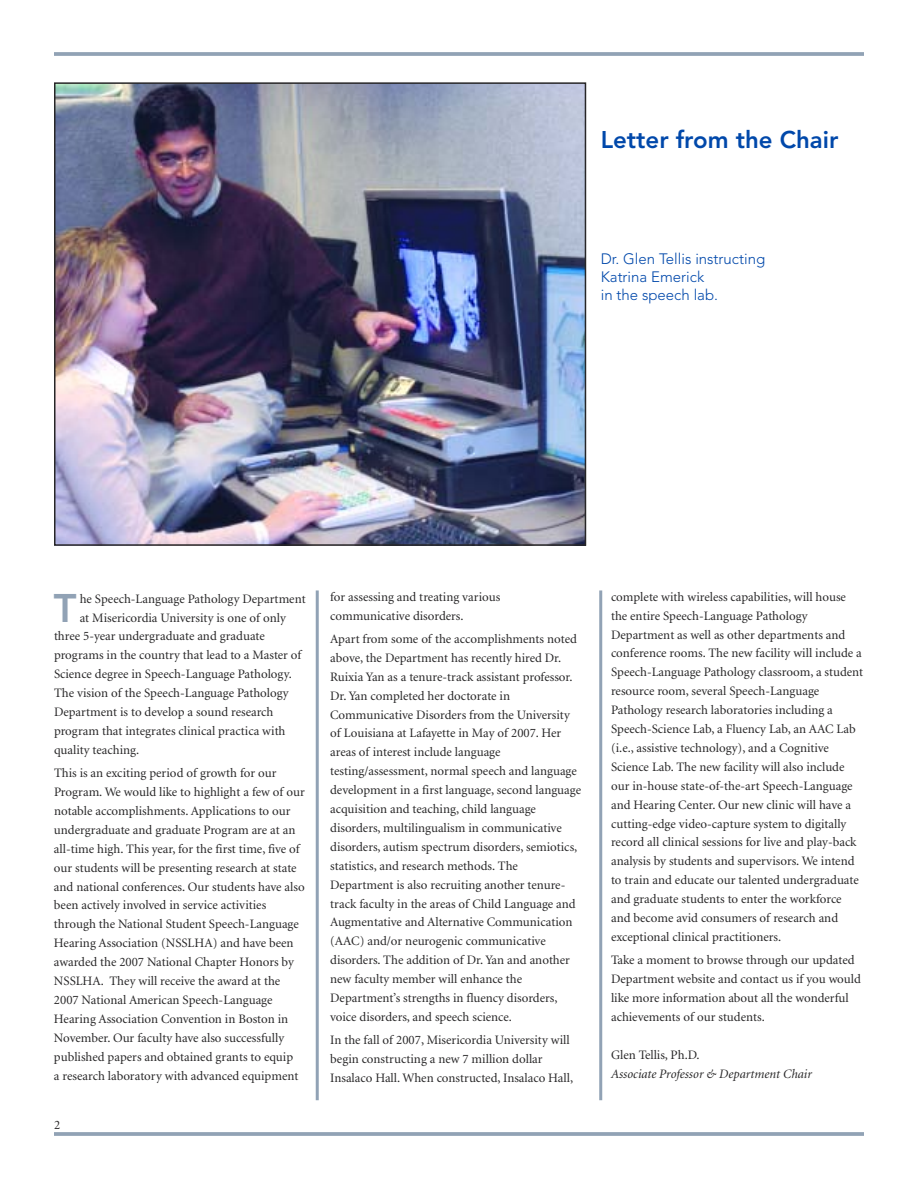
<style>
.page{position:relative;width:918px;height:1188px;background:#fff}
.page>*{position:absolute;margin:0;border:0;box-sizing:border-box;transform-origin:0 0}
.t1{font:800 39.6px "Avenir";color:#91a2b5}
.t2{font:800 24px "Avenir";color:#0048aa}
.t3{font:300 15px/18px "Avenir";color:#0048aa}
.t4{font:12.9px/18.9px "Minion";color:#272627}
.t5{font:italic 12.9px "Minion";color:#272627}
</style>
<div class="page">
<hr style="left:54px;top:52px;width:810px;height:4px;background:#97a7b9">
<hr style="left:54px;top:1132px;width:810px;height:4px;background:#97a7b9">
<hr style="left:316px;top:590px;width:3px;height:510px;background:#91a2b5">
<hr style="left:599px;top:590px;width:3px;height:510px;background:#91a2b5">
<img style="left:57px;top:85px;width:526px;height:458px">
<div style="left:54px;top:82px;width:532px;height:464px;border:2px solid #272627"></div>
<h2 class="t2" style="left:601px;top:130px;width:239px">Letter from the Chair</h2>
<p class="t3" style="left:601px;top:251px;width:166px">Dr. Glen Tellis instructing<br>Katrina Emerick<br>in the speech lab.</p>
<h1 class="t1" style="left:54px;top:592px;width:24px">T</h1>
<p class="t4" style="left:80px;top:590px;width:228px">he Speech-Language Pathology Department</p>
<p class="t4" style="left:80px;top:609px;width:208px">at Misericordia University is one of only</p>
<p class="t4" style="left:54px;top:628px;width:212px">three 5-year undergraduate and graduate</p>
<p class="t4" style="left:54px;top:647px;width:249px">programs in the country that lead to a Master of</p>
<p class="t4" style="left:54px;top:666px;width:239px">Science degree in Speech-Language Pathology.</p>
<p class="t4" style="left:54px;top:685px;width:236px">The vision of the Speech-Language Pathology</p>
<p class="t4" style="left:54px;top:704px;width:221px">Department is to develop a sound research</p>
<p class="t4" style="left:54px;top:722px;width:233px">program that integrates clinical practica with</p>
<p class="t4" style="left:54px;top:741px;width:87px">quality teaching.</p>
<p class="t4" style="left:54px;top:765px;width:252px">This is an exciting period of growth for our Program. We would like to highlight a few of our notable accomplishments. Applications to our undergraduate and graduate Program are at an all-time high. This year, for the first time, five of our students will be presenting research at state and national conferences. Our students have also been actively involved in service activities through the National Student Speech-Language Hearing Association (NSSLHA) and have been awarded the 2007 National Chapter Honors by NSSLHA. They will receive the award at the 2007 National American Speech-Language Hearing Association Convention in Boston in November. Our faculty have also successfully published papers and obtained grants to equip<br>a research laboratory with advanced equipment</p>
<p class="t4" style="left:54px;top:1117px;width:8px">2</p>
<p class="t4" style="left:330px;top:588px;width:172px">for assessing and treating various communicative disorders.</p>
<p class="t4" style="left:330px;top:630px;width:252px">Apart from some of the accomplishments noted above, the Department has recently hired Dr.<br>Ruixia Yan as a tenure-track assistant professor.<br>Dr. Yan completed her doctorate in Communicative Disorders from the University of Louisiana at Lafayette in May of 2007. Her areas of interest include language testing/assessment, normal speech and language development in a first language, second language acquisition and teaching, child language disorders, multilingualism in communicative disorders, autism spectrum disorders, semiotics, statistics, and research methods. The Department is also recruiting another tenure&shy;track faculty in the areas of Child Language and Augmentative and Alternative Communication (AAC) and/or neurogenic communicative disorders. The addition of Dr. Yan and another new faculty member will enhance the Department’s strengths in fluency disorders, voice disorders, and speech science.</p>
<p class="t4" style="left:330px;top:1032px;width:245px">In the fall of 2007, Misericordia University will begin constructing a new 7 million dollar<br>Insalaco Hall. When constructed, Insalaco Hall,</p>
<p class="t4" style="left:611px;top:588px;width:254px">complete with wireless capabilities, will house the entire Speech-Language Pathology Department as well as other departments and conference rooms. The new facility will include a Speech-Language Pathology classroom, a student resource room, several Speech-Language Pathology research laboratories including a Speech-Science Lab, a Fluency Lab, an AAC Lab (i.e., assistive technology), and a Cognitive Science Lab. The new facility will also include our in-house state-of-the-art Speech-Language and Hearing Center. Our new clinic will have a cutting-edge video-capture system to digitally record all clinical sessions for live and play-back analysis by students and supervisors. We intend to train and educate our talented undergraduate and graduate students to enter the workforce and become avid consumers of research and exceptional clinical practitioners.</p>
<p class="t4" style="left:611px;top:952px;width:251px">Take a moment to browse through our updated Department website and contact us if you would like more information about all the wonderful achievements of our students.</p>
<p class="t4" style="left:611px;top:1046px;width:90px">Glen Tellis, Ph.D.</p>
<p class="t5" style="left:611px;top:1068px;width:202px">Associate Professor &amp; Department Chair</p>
</div>
